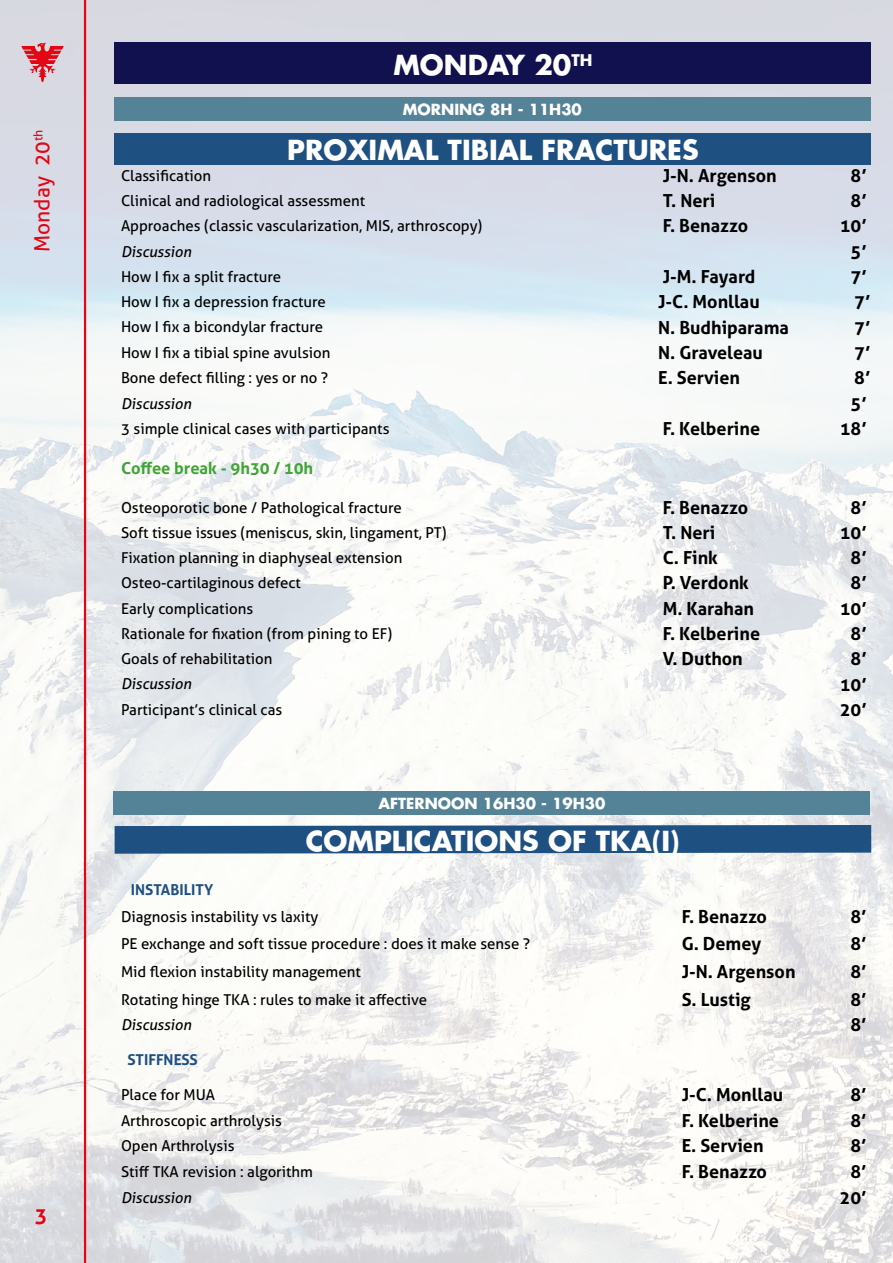
<style>
.page{position:relative;width:893px;height:1263px;background:#fff}
.page>*{position:absolute;margin:0;border:0;box-sizing:border-box;transform-origin:0 0}
.t1{font:700 27px "Futura";color:#fff}
.t2{font:21px "Aller";color:#e30613}
.t3{font:700 21px "Aller";color:#e30613}
.t4{font:700 18px "Aller";color:#000}
.t5{font:700 16.5px "Aller";color:#3fa535}
.t6{font:15px "Aller";color:#000}
.t7{font:italic 15px "Aller";color:#000}
.t8{font:700 15px "Futura";color:#fff}
.t9{font:700 15px "Aller";color:#1e5082}
</style>
<div class="page">
<img style="left:0;top:0;width:893px;height:1263px">
<hr style="left:84px;top:0;width:2px;height:1263px;background:#e30613">
<svg style="left:21px;top:43px;width:43px;height:39px"></svg>
<div style="left:115px;top:42px;width:756px;height:42px;background:#111150"></div>
<div style="left:115px;top:133px;width:756px;height:32px;background:#1e5082"></div>
<div style="left:114px;top:97px;width:757px;height:24px;background:#548297"></div>
<div style="left:114px;top:791px;width:756px;height:24px;background:#548297"></div>
<svg style="left:115px;top:825px;width:756px;height:29px"></svg>
<h2 class="t2" style="left:29px;top:252px;width:124px;rotate:-90deg">Monday 20<sup>th</sup></h2>
<h2 class="t3" style="left:35px;top:1203px;width:14px">3</h2>
<h1 class="t1" style="left:393px;top:46px;width:201px">MONDAY 20<sup>TH</sup></h1>
<p class="t8" style="left:403px;top:99px;width:181px">MORNING 8H - 11H30</p>
<h1 class="t1" style="left:287px;top:131px;width:413px">PROXIMAL TIBIAL FRACTURES</h1>
<p class="t6" style="left:121px;top:166px;width:92px">Classification</p>
<p class="t4" style="left:663px;top:164px;width:115px">J-N. Argenson</p>
<p class="t4" style="left:850px;top:164px;width:18px">8’</p>
<p class="t6" style="left:121px;top:192px;width:246px">Clinical and radiological assessment</p>
<p class="t4" style="left:663px;top:190px;width:54px">T. Neri</p>
<p class="t4" style="left:850px;top:190px;width:18px">8’</p>
<p class="t6" style="left:121px;top:217px;width:363px">Approaches (classic vascularization, MIS, arthroscopy)</p>
<p class="t4" style="left:663px;top:215px;width:87px">F. Benazzo</p>
<p class="t4" style="left:840px;top:215px;width:29px">10’</p>
<p class="t7" style="left:121px;top:242px;width:72px">Discussion</p>
<p class="t4" style="left:850px;top:240px;width:18px">5’</p>
<p class="t6" style="left:121px;top:267px;width:162px">How I fix a split fracture</p>
<p class="t4" style="left:663px;top:265px;width:94px">J-M. Fayard</p>
<p class="t4" style="left:850px;top:265px;width:18px">7’</p>
<p class="t6" style="left:121px;top:293px;width:206px">How I fix a depression fracture</p>
<p class="t4" style="left:658px;top:291px;width:103px">J-C. Monllau</p>
<p class="t4" style="left:854px;top:291px;width:18px">7’</p>
<p class="t6" style="left:121px;top:318px;width:204px">How I fix a bicondylar fracture</p>
<p class="t4" style="left:658px;top:316px;width:132px">N. Budhiparama</p>
<p class="t4" style="left:854px;top:316px;width:18px">7’</p>
<p class="t6" style="left:121px;top:343px;width:211px">How I fix a tibial spine avulsion</p>
<p class="t4" style="left:658px;top:341px;width:106px">N. Graveleau</p>
<p class="t4" style="left:854px;top:341px;width:18px">7’</p>
<p class="t6" style="left:121px;top:369px;width:209px">Bone defect filling : yes or no ?</p>
<p class="t4" style="left:658px;top:367px;width:83px">E. Servien</p>
<p class="t4" style="left:854px;top:367px;width:18px">8’</p>
<p class="t7" style="left:121px;top:394px;width:72px">Discussion</p>
<p class="t4" style="left:850px;top:392px;width:18px">5’</p>
<p class="t6" style="left:121px;top:420px;width:270px">3 simple clinical cases with participants</p>
<p class="t4" style="left:663px;top:418px;width:99px">F. Kelberine</p>
<p class="t4" style="left:840px;top:418px;width:29px">18’</p>
<p class="t5" style="left:121px;top:458px;width:194px">Coffee break - 9h30 / 10h</p>
<p class="t6" style="left:121px;top:498px;width:282px">Osteoporotic bone / Pathological fracture</p>
<p class="t4" style="left:663px;top:496px;width:87px">F. Benazzo</p>
<p class="t4" style="left:850px;top:496px;width:18px">8’</p>
<p class="t6" style="left:121px;top:523px;width:327px">Soft tissue issues (meniscus, skin, lingament, PT)</p>
<p class="t4" style="left:663px;top:521px;width:54px">T. Neri</p>
<p class="t4" style="left:840px;top:521px;width:29px">10’</p>
<p class="t6" style="left:121px;top:549px;width:283px">Fixation planning in diaphyseal extension</p>
<p class="t4" style="left:663px;top:547px;width:57px">C. Fink</p>
<p class="t4" style="left:850px;top:547px;width:18px">8’</p>
<p class="t6" style="left:121px;top:574px;width:182px">Osteo-cartilaginous defect</p>
<p class="t4" style="left:663px;top:572px;width:88px">P. Verdonk</p>
<p class="t4" style="left:850px;top:572px;width:18px">8’</p>
<p class="t6" style="left:121px;top:599px;width:134px">Early complications</p>
<p class="t4" style="left:663px;top:597px;width:93px">M. Karahan</p>
<p class="t4" style="left:840px;top:597px;width:29px">10’</p>
<p class="t6" style="left:121px;top:624px;width:273px">Rationale for fixation (from pining to EF)</p>
<p class="t4" style="left:663px;top:622px;width:99px">F. Kelberine</p>
<p class="t4" style="left:850px;top:622px;width:18px">8’</p>
<p class="t6" style="left:121px;top:650px;width:153px">Goals of rehabilitation</p>
<p class="t4" style="left:663px;top:648px;width:82px">V. Duthon</p>
<p class="t4" style="left:850px;top:648px;width:18px">8’</p>
<p class="t7" style="left:121px;top:675px;width:72px">Discussion</p>
<p class="t4" style="left:840px;top:673px;width:29px">10’</p>
<p class="t6" style="left:121px;top:700px;width:163px">Participant’s clinical cas</p>
<p class="t4" style="left:840px;top:698px;width:29px">20’</p>
<p class="t8" style="left:378px;top:793px;width:229px">AFTERNOON 16H30 - 19H30</p>
<h1 class="t1" style="left:306px;top:822px;width:375px">COMPLICATIONS OF TKA(I)</h1>
<p class="t9" style="left:131px;top:880px;width:84px">INSTABILITY</p>
<p class="t6" style="left:121px;top:907px;width:199px">Diagnosis instability vs laxity</p>
<p class="t4" style="left:682px;top:905px;width:87px">F. Benazzo</p>
<p class="t4" style="left:850px;top:905px;width:18px">8’</p>
<p class="t6" style="left:121px;top:934px;width:411px">PE exchange and soft tissue procedure : does it make sense ?</p>
<p class="t4" style="left:682px;top:932px;width:81px">G. Demey</p>
<p class="t4" style="left:850px;top:932px;width:18px">8’</p>
<p class="t6" style="left:121px;top:962px;width:241px">Mid flexion instability management</p>
<p class="t4" style="left:682px;top:960px;width:115px">J-N. Argenson</p>
<p class="t4" style="left:850px;top:960px;width:18px">8’</p>
<p class="t6" style="left:121px;top:990px;width:308px">Rotating hinge TKA : rules to make it affective</p>
<p class="t4" style="left:682px;top:988px;width:71px">S. Lustig</p>
<p class="t4" style="left:850px;top:988px;width:18px">8’</p>
<p class="t7" style="left:121px;top:1016px;width:72px">Discussion</p>
<p class="t4" style="left:850px;top:1014px;width:18px">8’</p>
<p class="t9" style="left:127px;top:1050px;width:72px">STIFFNESS</p>
<p class="t6" style="left:121px;top:1085px;width:96px">Place for MUA</p>
<p class="t4" style="left:682px;top:1083px;width:103px">J-C. Monllau</p>
<p class="t4" style="left:850px;top:1083px;width:18px">8’</p>
<p class="t6" style="left:121px;top:1111px;width:162px">Arthroscopic arthrolysis</p>
<p class="t4" style="left:682px;top:1109px;width:99px">F. Kelberine</p>
<p class="t4" style="left:850px;top:1109px;width:18px">8’</p>
<p class="t6" style="left:121px;top:1137px;width:115px">Open Arthrolysis</p>
<p class="t4" style="left:682px;top:1135px;width:83px">E. Servien</p>
<p class="t4" style="left:850px;top:1135px;width:18px">8’</p>
<p class="t6" style="left:121px;top:1162px;width:194px">Stiff TKA revision : algorithm</p>
<p class="t4" style="left:682px;top:1160px;width:87px">F. Benazzo</p>
<p class="t4" style="left:850px;top:1160px;width:18px">8’</p>
<p class="t7" style="left:121px;top:1189px;width:72px">Discussion</p>
<p class="t4" style="left:840px;top:1187px;width:29px">20’</p>
</div>
